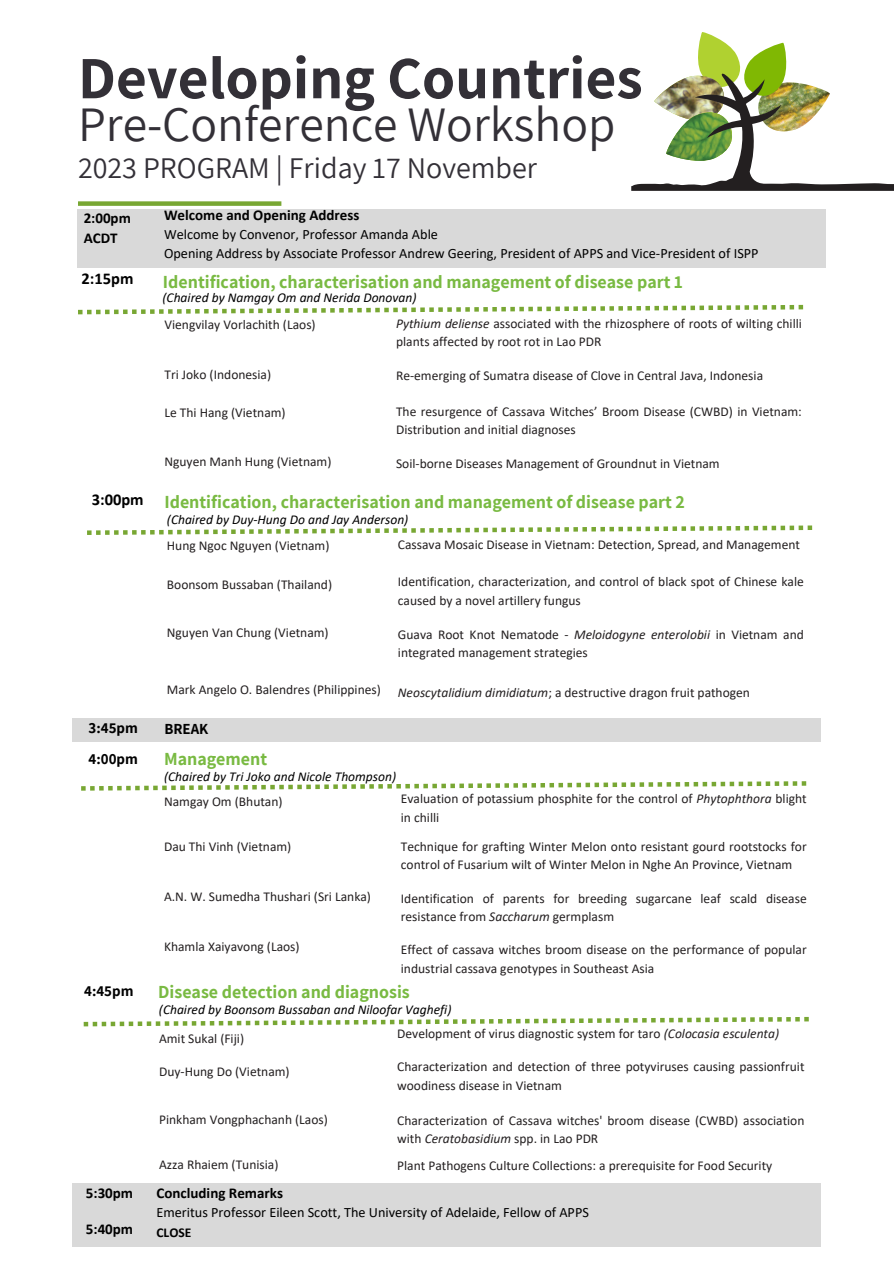
<style>
.page{position:relative;width:894px;height:1264px;background:#fff}
.page>*{position:absolute;margin:0;border:0;box-sizing:border-box;transform-origin:0 0}
.t1{font:700 60px "Assistant";color:#333037}
.t2{font:49.5px "Assistant";color:#333037}
.t3{font:30px "Assistant";color:#333037}
.t4{font:700 18px "Assistant";color:#79ba42}
.t5{font:700 16.5px "Calibri";color:#000}
.t6{font:700 15px/20.2px "Calibri";color:#000}
.t7{font:700 15px "Assistant";color:#000}
.t8{font:14.25px "Calibri";color:#000}
.t9{font:13.5px/18.8px "Calibri";color:#231f20}
.t10{font:italic 13.5px "Calibri";color:#000}
.t11{font:700 13.5px "Calibri";color:#000}
.s1{font-style:italic}
</style>
<div class="page">
<div style="left:78px;top:201px;width:203px;height:5px;background:#78a733"></div>
<svg style="left:81px;top:781px;width:725px;height:9px"></svg>
<svg style="left:84px;top:1016px;width:724px;height:10px"></svg>
<svg style="left:78px;top:305px;width:724px;height:9px"></svg>
<svg style="left:87px;top:525px;width:724px;height:10px"></svg>
<div style="left:72px;top:718px;width:749px;height:23px;background:#d9d9d9"></div>
<div style="left:72px;top:1183px;width:749px;height:63px;background:#d9d9d9"></div>
<div style="left:77px;top:209px;width:748px;height:59px;background:#d9d9d9"></div>
<svg style="left:631px;top:32px;width:262px;height:159px"></svg>
<p class="t1" style="left:78px;top:37px;width:566px">Developing Countries</p>
<p class="t2" style="left:78px;top:90px;width:538px">Pre-Conference Workshop</p>
<p class="t3" style="left:78px;top:147px;width:460px">2023 PROGRAM | Friday 17 November</p>
<p class="t6" style="left:84px;top:209px;width:49px">2:00pm<br>ACDT</p>
<p class="t6" style="left:164px;top:206px;width:197px">Welcome and Opening Address</p>
<p class="t8" style="left:164px;top:228px;width:275px">Welcome by Convenor, Professor Amanda Able</p>
<p class="t8" style="left:164px;top:247px;width:596px">Opening Address by Associate Professor Andrew Geering, President of APPS and Vice-President of ISPP</p>
<p class="t10" style="left:162px;top:292px;width:255px">(Chaired by Namgay Om and Nerida Donovan)</p>
<p class="t5" style="left:81px;top:272px;width:53px">2:15pm</p>
<p class="t4" style="left:163px;top:270px;width:521px">Identification, characterisation and management of disease part 1</p>
<p class="t5" style="left:92px;top:492px;width:53px">3:00pm</p>
<p class="t9" style="left:164px;top:316px;width:153px">Viengvilay Vorlachith (Laos)</p>
<p class="t9" style="left:164px;top:366px;width:108px">Tri Joko (Indonesia)</p>
<p class="t9" style="left:164px;top:404px;width:123px">Le Thi Hang (Vietnam)</p>
<p class="t9" style="left:164px;top:453px;width:168px">Nguyen Manh Hung (Vietnam)</p>
<p class="t9" style="left:396px;top:315px;width:407px;line-height:18px"><span class="s1">Pythium deliense</span> associated with the rhizosphere of roots of wilting chilli plants affected by root rot in Lao PDR</p>
<p class="t9" style="left:396px;top:367px;width:368px">Re-emerging of Sumatra disease of Clove in Central Java, Indonesia</p>
<p class="t9" style="left:396px;top:403px;width:407px;line-height:18px">The resurgence of Cassava Witches’ Broom Disease (CWBD) in Vietnam:<br>Distribution and initial diagnoses</p>
<p class="t9" style="left:396px;top:455px;width:325px">Soil-borne Diseases Management of Groundnut in Vietnam</p>
<p class="t4" style="left:164px;top:489px;width:522px">Identification, characterisation and management of disease part 2</p>
<p class="t10" style="left:167px;top:513px;width:243px">(Chaired by Duy-Hung Do and Jay Anderson)</p>
<p class="t9" style="left:167px;top:537px;width:164px">Hung Ngoc Nguyen (Vietnam)</p>
<p class="t9" style="left:167px;top:576px;width:167px">Boonsom Bussaban (Thailand)</p>
<p class="t9" style="left:167px;top:624px;width:163px">Nguyen Van Chung (Vietnam)</p>
<p class="t9" style="left:167px;top:681px;width:215px">Mark Angelo O. Balendres (Philippines)</p>
<p class="t9" style="left:398px;top:536px;width:403px">Cassava Mosaic Disease in Vietnam: Detection, Spread, and Management</p>
<p class="t9" style="left:398px;top:573px;width:407px">Identification, characterization, and control of black spot of Chinese kale caused by a novel artillery fungus</p>
<p class="t9" style="left:398px;top:626px;width:407px">Guava Root Knot Nematode - <span class="s1">Meloidogyne enterolobii</span> in Vietnam and integrated management strategies</p>
<p class="t9" style="left:398px;top:684px;width:353px"><span class="s1">Neoscytalidium dimidiatum</span>; a destructive dragon fruit pathogen</p>
<p class="t7" style="left:89px;top:718px;width:51px">3:45pm</p>
<p class="t7" style="left:164px;top:719px;width:45px">BREAK</p>
<p class="t7" style="left:89px;top:748px;width:51px">4:00pm</p>
<p class="t7" style="left:84px;top:981px;width:51px">4:45pm</p>
<p class="t6" style="left:86px;top:1184px;width:49px">5:30pm</p>
<p class="t6" style="left:86px;top:1220px;width:49px">5:40pm</p>
<p class="t4" style="left:164px;top:746px;width:105px">Management</p>
<p class="t10" style="left:164px;top:771px;width:233px">(Chaired by Tri Joko and Nicole Thompson)</p>
<p class="t9" style="left:401px;top:790px;width:407px">Evaluation of potassium phosphite for the control of <span class="s1">Phytophthora</span> blight in chilli</p>
<p class="t9" style="left:401px;top:837px;width:407px">Technique for grafting Winter Melon onto resistant gourd rootstocks for control of Fusarium wilt of Winter Melon in Nghe An Province, Vietnam</p>
<p class="t9" style="left:401px;top:890px;width:407px">Identification of parents for breeding sugarcane leaf scald disease resistance from <span class="s1">Saccharum</span> germplasm</p>
<p class="t9" style="left:401px;top:941px;width:407px">Effect of cassava witches broom disease on the performance of popular industrial cassava genotypes in Southeast Asia</p>
<p class="t9" style="left:164px;top:793px;width:120px">Namgay Om (Bhutan)</p>
<p class="t9" style="left:164px;top:838px;width:129px">Dau Thi Vinh (Vietnam)</p>
<p class="t9" style="left:164px;top:888px;width:208px">A.N. W. Sumedha Thushari (Sri Lanka)</p>
<p class="t9" style="left:164px;top:938px;width:137px">Khamla Xaiyavong (Laos)</p>
<p class="t4" style="left:158px;top:980px;width:253px">Disease detection and diagnosis</p>
<p class="t9" style="left:397px;top:1025px;width:383px">Development of virus diagnostic system for taro <span class="s1">(Colocasia esculenta)</span></p>
<p class="t9" style="left:397px;top:1058px;width:408px">Characterization and detection of three potyviruses causing passionfruit woodiness disease in Vietnam</p>
<p class="t9" style="left:397px;top:1112px;width:408px">Characterization of Cassava witches' broom disease (CWBD) association with <span class="s1">Ceratobasidium</span> spp. in Lao PDR</p>
<p class="t9" style="left:397px;top:1157px;width:376px">Plant Pathogens Culture Collections: a prerequisite for Food Security</p>
<p class="t10" style="left:159px;top:1004px;width:294px">(Chaired by Boonsom Bussaban and Niloofar Vaghefi)</p>
<p class="t9" style="left:159px;top:1030px;width:87px">Amit Sukal (Fiji)</p>
<p class="t9" style="left:159px;top:1063px;width:132px">Duy-Hung Do (Vietnam)</p>
<p class="t9" style="left:159px;top:1110px;width:170px">Pinkham Vongphachanh (Laos)</p>
<p class="t9" style="left:159px;top:1155px;width:121px">Azza Rhaiem (Tunisia)</p>
<p class="t6" style="left:156px;top:1183px;width:128px">Concluding Remarks</p>
<p class="t8" style="left:156px;top:1206px;width:434px">Emeritus Professor Eileen Scott, The University of Adelaide, Fellow of APPS</p>
<p class="t11" style="left:156px;top:1226px;width:36px">CLOSE</p>
</div>
